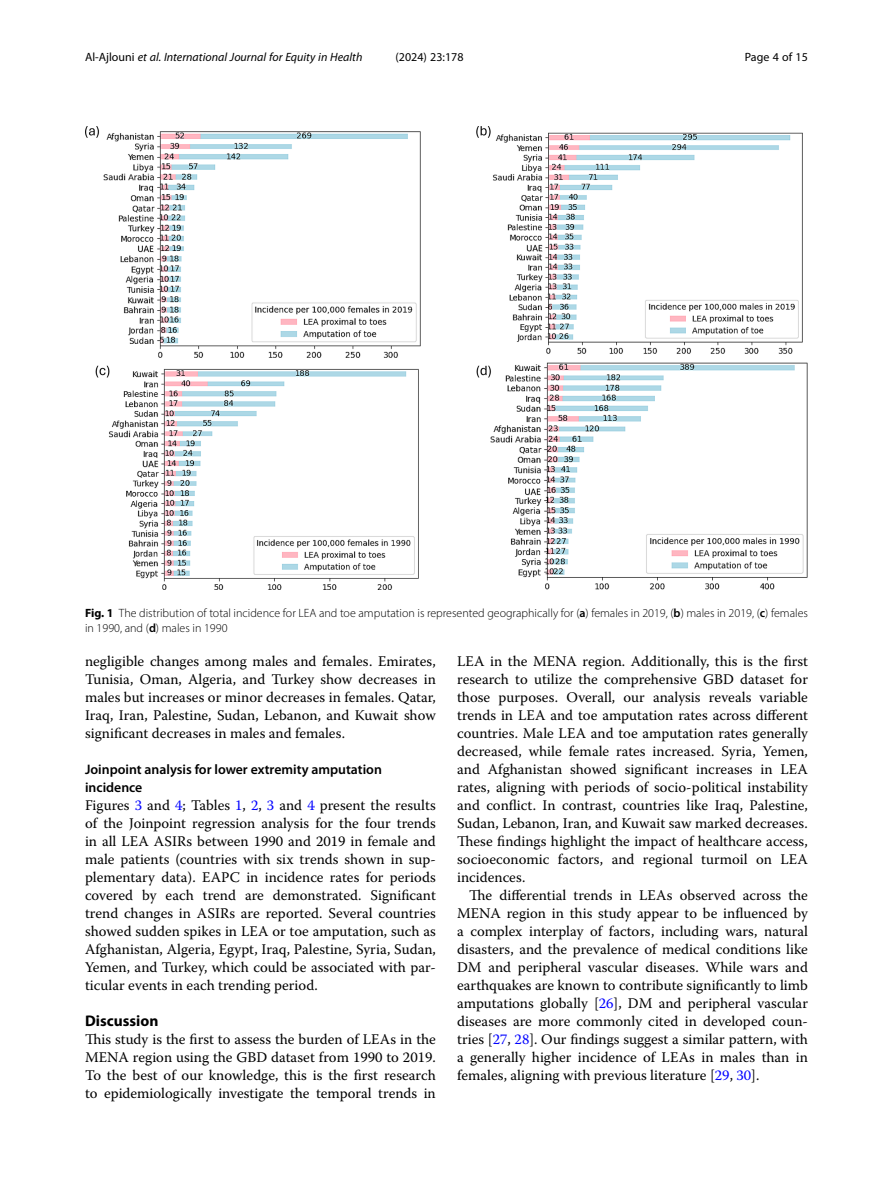
<style>
.page{position:relative;width:893px;height:1191px;background:#fff}
.page>*{position:absolute;margin:0;border:0;box-sizing:border-box;transform-origin:0 0}
.Head_1{font:700 15.45px "Myriad Pro";color:#000}
.Body_Text{font:14.7px/18px "Warnock Pro";color:#000;text-align:justify}
.Body_Text_Indent{font:14.7px/18px "Warnock Pro";color:#000;text-align:justify}
.Head_2{font:600 13.8px/18px "Myriad Pro";color:#000}
.Figure_Caption{font:300 12px/15px "Myriad Pro";color:#000}
.t1{font:italic 12px "Myriad Pro";color:#000}
.t2{font:12px "Myriad Pro";color:#000}
.s1{font-style:normal}
.s2{font-weight:700}
.s3{font-weight:600}
.s4{color:#00f}
</style>
<div class="page">
<img style="left:85px;top:126px;width:723px;height:464px">
<p class="t1" style="left:85px;top:50px;width:279px"><span class="s1">Al-Ajlouni</span> et al. International Journal for Equity in Health</p>
<p class="t2" style="left:396px;top:50px;width:70px">(2024) 23:178</p>
<p class="t2" style="left:745px;top:50px;width:65px">Page 4 of 15</p>
<p class="Figure_Caption" style="left:85px;top:605px;width:724px"><span class="s2">Fig. 1</span> The distribution of total incidence for LEA and toe amputation is represented geographically for (<span class="s3">a</span>) females in 2019, (<span class="s3">b</span>) males in 2019, (<span class="s3">c</span>) females in 1990, and (<span class="s3">d</span>) males in 1990</p>
<p class="Body_Text_Indent" style="left:85px;top:652px;width:352px">negligible changes among males and females. Emirates, Tunisia, Oman, Algeria, and Turkey show decreases in males but increases or minor decreases in females. Qatar, Iraq, Iran, Palestine, Sudan, Lebanon, and Kuwait show significant decreases in males and females.</p>
<p class="Head_2" style="left:85px;top:760px;width:298px">Joinpoint analysis for lower extremity amputation incidence</p>
<p class="Body_Text" style="left:85px;top:796px;width:352px">Figures <span class="s4">3</span> and <span class="s4">4</span>; Tables <span class="s4">1</span>, <span class="s4">2</span>, <span class="s4">3</span> and <span class="s4">4</span> present the results of the Joinpoint regression analysis for the four trends in all LEA ASIRs between 1990 and 2019 in female and male patients (countries with six trends shown in sup&shy;plementary data). EAPC in incidence rates for periods covered by each trend are demonstrated. Significant trend changes in ASIRs are reported. Several countries showed sudden spikes in LEA or toe amputation, such as Afghanistan, Algeria, Egypt, Iraq, Palestine, Syria, Sudan, Yemen, and Turkey, which could be associated with par&shy;ticular events in each trending period.</p>
<p class="Head_1" style="left:85px;top:1011px;width:75px">Discussion</p>
<p class="Body_Text" style="left:85px;top:1030px;width:352px">This study is the first to assess the burden of LEAs in the MENA region using the GBD dataset from 1990 to 2019.<br>To the best of our knowledge, this is the first research to epidemiologically investigate the temporal trends in</p>
<p class="Body_Text" style="left:457px;top:652px;width:352px">LEA in the MENA region. Additionally, this is the first research to utilize the comprehensive GBD dataset for those purposes. Overall, our analysis reveals variable trends in LEA and toe amputation rates across different countries. Male LEA and toe amputation rates generally decreased, while female rates increased. Syria, Yemen, and Afghanistan showed significant increases in LEA rates, aligning with periods of socio-political instability and conflict. In contrast, countries like Iraq, Palestine, Sudan, Lebanon, Iran, and Kuwait saw marked decreases.<br>These findings highlight the impact of healthcare access, socioeconomic factors, and regional turmoil on LEA incidences.</p>
<p class="Body_Text_Indent" style="left:457px;top:886px;width:352px;text-indent:12px">The differential trends in LEAs observed across the MENA region in this study appear to be influenced by a complex interplay of factors, including wars, natural disasters, and the prevalence of medical conditions like DM and peripheral vascular diseases. While wars and earthquakes are known to contribute significantly to limb amputations globally [<span class="s4">26</span>], DM and peripheral vascular diseases are more commonly cited in developed coun&shy;tries [<span class="s4">27</span>, <span class="s4">28</span>]. Our findings suggest a similar pattern, with a generally higher incidence of LEAs in males than in females, aligning with previous literature [<span class="s4">29</span>, <span class="s4">30</span>].</p>
</div>
